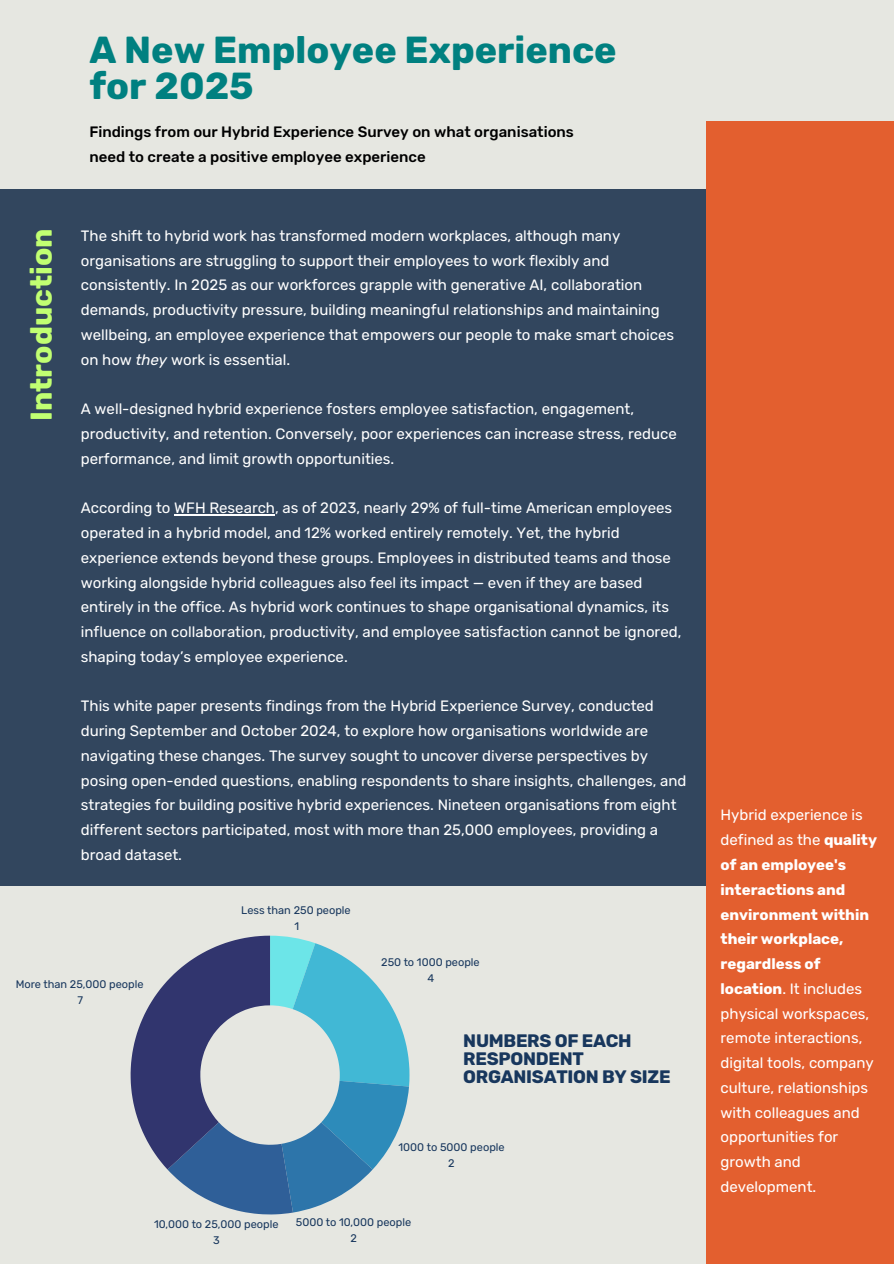
<style>
.page{position:relative;width:894px;height:1264px;background:#fff}
.page>*{position:absolute;margin:0;border:0;box-sizing:border-box;transform-origin:0 0}
.t1{font:700 37.5px/36px "Rubik";color:#008080}
.t2{font:700 30px "Rubik";color:#c1ff72}
.t3{font:700 18px/18px "Rubik";letter-spacing:-.015em;color:#18375d}
.t4{font:15px/24.8px "Rubik";color:#fff}
.t5{font:500 15px/24.8px "Rubik";color:#000}
.t6{font:10.95px/15.6px "Rubik";color:#18375d;text-align:center}
.s1{font-style:italic}
.s2{font-weight:700}
</style>
<div class="page">
<div style="left:0;top:0;width:893px;height:1263px;background:#32465e"></div>
<div style="left:0;top:0;width:893px;height:189px;background:#e6e7e1"></div>
<hr style="left:174px;top:514px;width:101px;height:1px;background:#fff">
<div style="left:0;top:886px;width:893px;height:377px;background:#e6e7e1"></div>
<svg style="left:130px;top:935px;width:279px;height:279px"></svg>
<div style="left:706px;top:121px;width:187px;height:1142px;background:#e35f2f"></div>
<p class="t2" style="left:24px;top:421px;width:194px;rotate:-90deg">Introduction</p>
<p class="t1" style="left:89px;top:32px;width:528px">A New Employee Experience for 2025</p>
<p class="t5" style="left:89px;top:120px;width:486px">Findings from our Hybrid Experience Survey on what organisations need to create a positive employee experience</p>
<h1 class="t4" style="left:81px;top:223px;width:594px">The shift to hybrid work has transformed modern workplaces, although many organisations are struggling to support their employees to work flexibly and consistently. In 2025 as our workforces grapple with generative AI, collaboration demands, productivity pressure, building meaningful relationships and maintaining wellbeing, an employee experience that empowers our people to make smart choices on how <span class="s1">they</span> work is essential.</h1>
<h4 class="t4" style="left:81px;top:397px;width:597px">A well-designed hybrid experience fosters employee satisfaction, engagement, productivity, and retention. Conversely, poor experiences can increase stress, reduce performance, and limit growth opportunities.</h4>
<p class="t4" style="left:81px;top:496px;width:602px">According to WFH Research, as of 2023, nearly 29% of full-time American employees operated in a hybrid model, and 12% worked entirely remotely. Yet, the hybrid experience extends beyond these groups. Employees in distributed teams and those working alongside hybrid colleagues also feel its impact — even if they are based entirely in the office. As hybrid work continues to shape organisational dynamics, its influence on collaboration, productivity, and employee satisfaction cannot be ignored, shaping today’s employee experience.</p>
<h2 class="t4" style="left:81px;top:694px;width:607px">This white paper presents findings from the Hybrid Experience Survey, conducted during September and October 2024, to explore how organisations worldwide are navigating these changes. The survey sought to uncover diverse perspectives by posing open-ended questions, enabling respondents to share insights, challenges, and strategies for building positive hybrid experiences. Nineteen organisations from eight different sectors participated, most with more than 25,000 employees, providing a broad dataset.</h2>
<p class="t6" style="left:241px;top:902px;width:111px">Less than 250 people<br>1</p>
<p class="t6" style="left:16px;top:976px;width:129px">More than 25,000 people<br>7</p>
<p class="t6" style="left:381px;top:954px;width:100px">250 to 1000 people<br>4</p>
<p class="t3" style="left:463px;top:1031px;width:209px">NUMBERS OF EACH<br>RESPONDENT<br>ORGANISATION BY SIZE</p>
<p class="t6" style="left:398px;top:1139px;width:108px">1000 to 5000 people<br>2</p>
<p class="t6" style="left:154px;top:1216px;width:126px">10,000 to 25,000 people<br>3</p>
<p class="t6" style="left:296px;top:1214px;width:117px">5000 to 10,000 people<br>2</p>
<p class="t4" style="left:720px;top:803px;width:158px">Hybrid experience is defined as the <span class="s2">quality of an employee's interactions and environment within their workplace, regardless of location</span>. It includes physical workspaces, remote interactions, digital tools, company culture, relationships with colleagues and opportunities for growth and development.</p>
</div>
